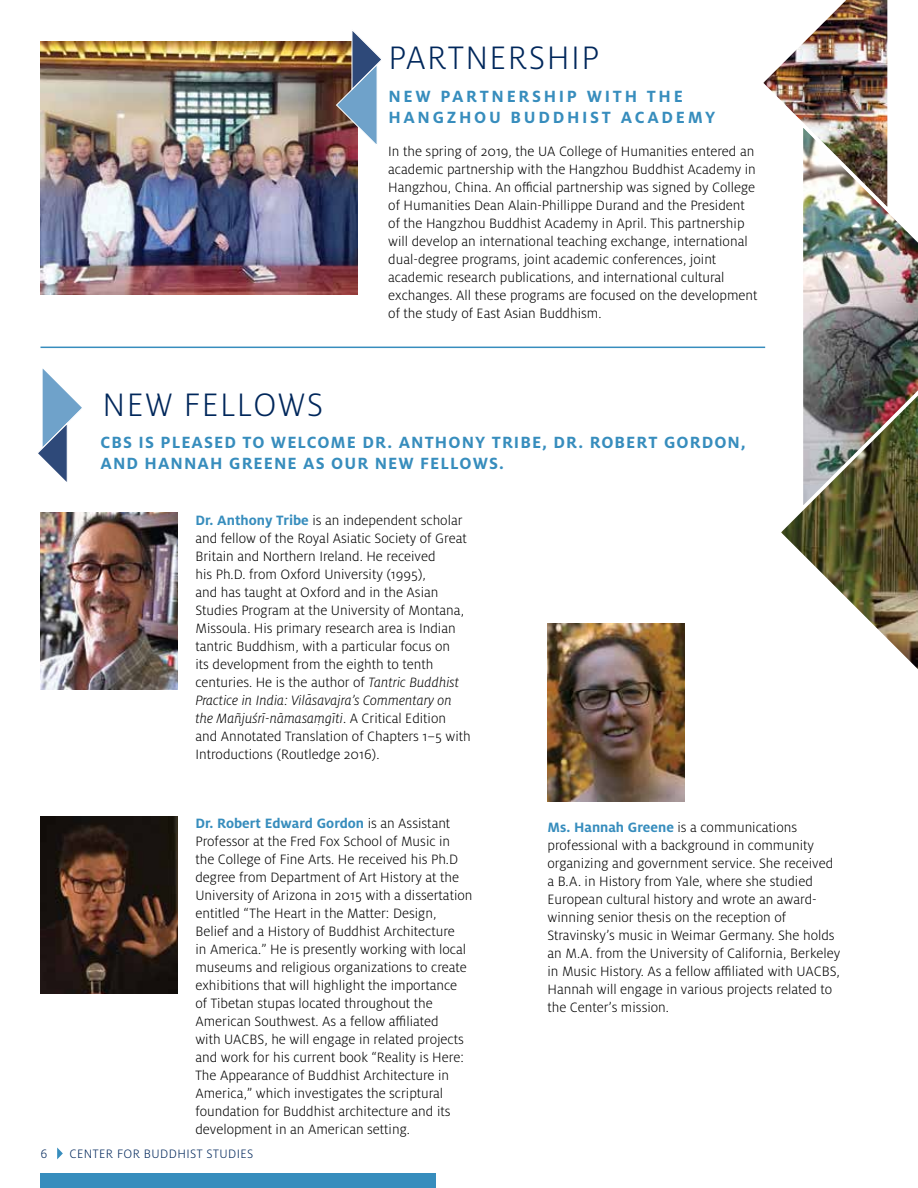
<style>
.page{position:relative;width:918px;height:1188px;background:#fff}
.page>*{position:absolute;margin:0;border:0;box-sizing:border-box;transform-origin:0 0}
.t1{font:300 36px "Milo OT";letter-spacing:.04em;color:#00275b}
.t2{font:700 18px/21px "Milo OT";letter-spacing:.06em;color:#378dbd}
.t3{font:700 18px/21px "Milo OT";letter-spacing:.15em;color:#378dbd}
.t4{font:300 15px/18px "Milo OT";color:#000}
.t5{font:italic 300 15px "Milo OT";color:#000}
.t6{font:300 13.5px "Milo OT";letter-spacing:.03em;color:#00275b}
.t7{font:italic 300 12px "Milo OT";color:#000}
.s1{font-weight:700;color:#378dbd}
.s2{font-style:italic}
</style>
<div class="page">
<svg style="left:57px;top:1147px;width:6px;height:12px"></svg>
<div style="left:40px;top:1173px;width:396px;height:15px;background:#378dbd"></div>
<img style="left:40px;top:41px;width:317px;height:254px">
<img style="left:803px;top:218px;width:115px;height:169px">
<img style="left:781px;top:387px;width:137px;height:282px">
<img style="left:763px;top:0;width:130px;height:218px">
<svg style="left:336px;top:31px;width:45px;height:116px"></svg>
<svg style="left:38px;top:368px;width:44px;height:114px"></svg>
<hr style="left:40px;top:347px;width:725px;height:1px;background:#378dbd">
<img style="left:40px;top:513px;width:137px;height:177px">
<img style="left:40px;top:816px;width:137px;height:178px">
<img style="left:547px;top:624px;width:137px;height:177px">
<h1 class="t1" style="left:103px;top:385px;width:222px">NEW FELLOWS</h1>
<h1 class="t1" style="left:388px;top:38px;width:212px">PARTNERSHIP</h1>
<p class="t3" style="left:388px;top:86px;width:329px">NEW PARTNERSHIP WITH THE<br>HANGZHOU BUDDHIST ACADEMY</p>
<p class="t4" style="left:388px;top:142px;width:371px">In the spring of 2019, the UA College of Humanities entered an academic partnership with the Hangzhou Buddhist Academy in Hangzhou, China. An official partnership was signed by College of Humanities Dean Alain-Phillippe Durand and the President of the Hangzhou Buddhist Academy in April. This partnership will develop an international teaching exchange, international dual-degree programs, joint academic conferences, joint academic research publications, and international cultural exchanges. All these programs are focused on the development of the study of East Asian Buddhism.</p>
<p class="t2" style="left:101px;top:432px;width:647px">CBS IS PLEASED TO WELCOME DR. ANTHONY TRIBE, DR. ROBERT GORDON,<br>AND HANNAH GREENE AS OUR NEW FELLOWS.</p>
<p class="t4" style="left:195px;top:511px;width:277px"><span class="s1">Dr. Anthony Tribe</span> is an independent scholar and fellow of the Royal Asiatic Society of Great Britain and Northern Ireland. He received<br>his Ph.D. from Oxford University (1995),<br>and has taught at Oxford and in the Asian Studies Program at the University of Montana, Missoula. His primary research area is Indian tantric Buddhism, with a particular focus on<br>its development from the eighth to tenth centuries. He is the author of <span class="s2">Tantric Buddhist Practice in India: Vilasavajra’s Commentary on the Mañjusri-namasamgiti</span>. A Critical Edition and Annotated Translation of Chapters 1–5 with Introductions (Routledge 2016).</p>
<p class="t5" style="left:307px;top:687px;width:6px">-</p>
<p class="t5" style="left:259px;top:707px;width:9px">-́</p>
<p class="t5" style="left:279px;top:705px;width:6px">-</p>
<p class="t5" style="left:332px;top:705px;width:6px">-</p>
<p class="t7" style="left:318px;top:714px;width:4px">.</p>
<p class="t4" style="left:195px;top:815px;width:279px"><span class="s1">Dr. Robert Edward Gordon</span> is an Assistant Professor at the Fred Fox School of Music in the College of Fine Arts. He received his Ph.D degree from Department of Art History at the University of Arizona in 2015 with a dissertation entitled “The Heart in the Matter: Design, Belief and a History of Buddhist Architecture<br>in America.” He is presently working with local museums and religious organizations to create exhibitions that will highlight the importance of Tibetan stupas located throughout the American Southwest. As a fellow affiliated<br>with UACBS, he will engage in related projects and work for his current book “Reality is Here:<br>The Appearance of Buddhist Architecture in America,” which investigates the scriptural foundation for Buddhist architecture and its development in an American setting.</p>
<p class="t4" style="left:547px;top:819px;width:294px"><span class="s1">Ms. Hannah Greene</span> is a communications professional with a background in community organizing and government service. She received a B.A. in History from Yale, where she studied European cultural history and wrote an award&shy;winning senior thesis on the reception of Stravinsky’s music in Weimar Germany. She holds an M.A. from the University of California, Berkeley in Music History. As a fellow affiliated with UACBS, Hannah will engage in various projects related to the Center’s mission.</p>
<p class="t6" style="left:40px;top:1147px;width:8px">6</p>
<p class="t6" style="left:70px;top:1147px;width:185px">CENTER FOR BUDDHIST STUDIES</p>
</div>
